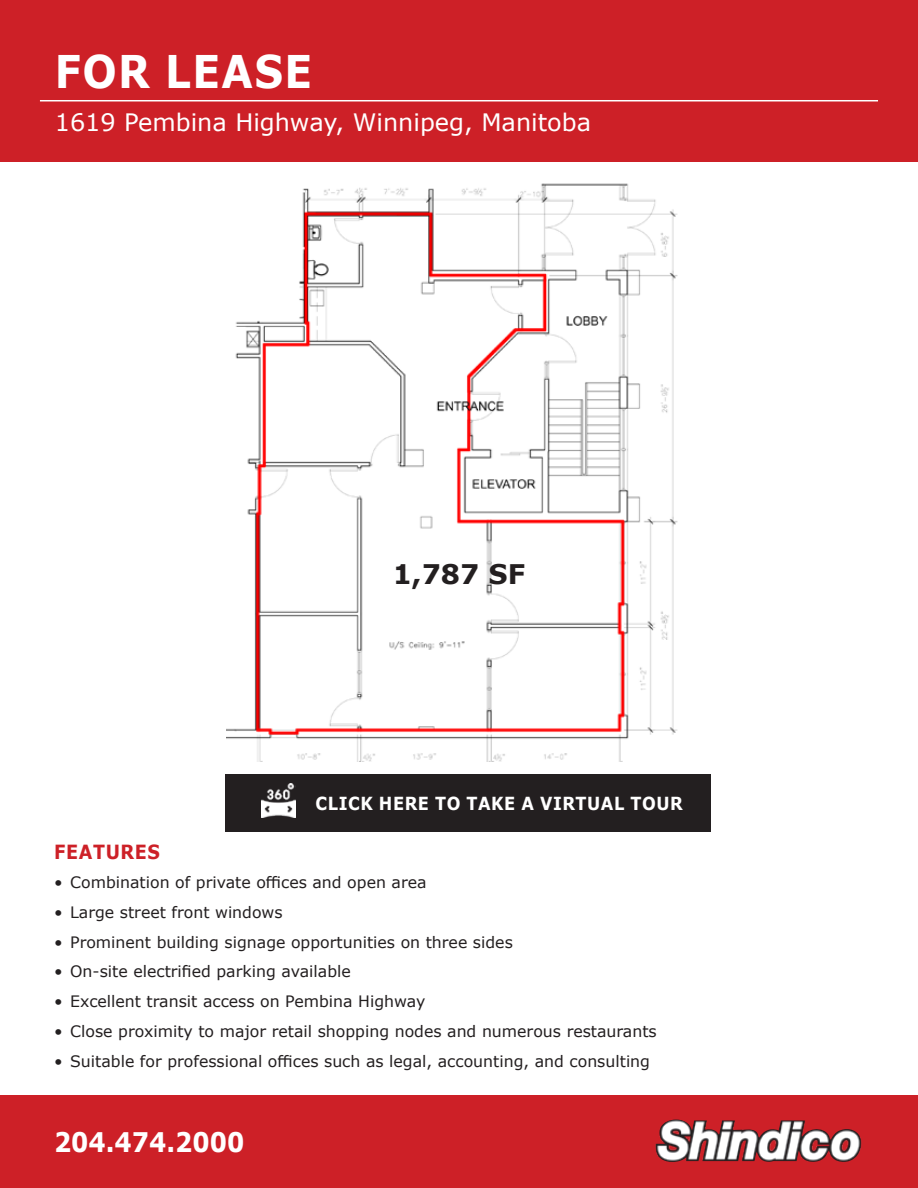
<style>
.page{position:relative;width:918px;height:1188px;background:#fff}
.page>*{position:absolute;margin:0;border:0;box-sizing:border-box;transform-origin:0 0}
.t1{font:700 45px "Verdana";letter-spacing:.035em;color:#fff;scale:.9 1}
.t2{font:700 27px "Verdana";color:#fff;scale:.9 1}
.t3{font:700 27px "Verdana";color:#231f20}
.t4{font:24px "Verdana";color:#fff}
.t5{font:700 19.5px "Verdana";letter-spacing:.035em;color:#cd2027;scale:.9 1}
.t6{font:700 18px "Verdana";letter-spacing:.035em;color:#fff;scale:.9 1}
.t7{font:15.75px "Verdana";color:#231f20}
</style>
<div class="page">
<div style="left:0;top:0;width:918px;height:162px;background:#cd2027"></div>
<div style="left:0;top:1096px;width:918px;height:92px;background:#cd2027"></div>
<img style="left:655px;top:1120px;width:207px;height:42px">
<hr style="left:40px;top:100px;width:838px;height:1px;background:#fff">
<div style="left:225px;top:775px;width:486px;height:57px;background:#231f20"></div>
<img style="left:262px;top:783px;width:34px;height:34px">
<img style="left:227px;top:183px;width:451px;height:578px">
<h1 class="t1" style="left:55px;top:40px;width:288px">FOR LEASE</h1>
<h3 class="t4" style="left:55px;top:106px;width:538px">1619 Pembina Highway, Winnipeg, Manitoba</h3>
<h2 class="t3" style="left:393px;top:555px;width:134px">1,787 SF</h2>
<p class="t6" style="left:315px;top:791px;width:410px">CLICK HERE TO TAKE A VIRTUAL TOUR</p>
<p class="t5" style="left:54px;top:838px;width:119px">FEATURES</p>
<p class="t7" style="left:54px;top:872px;width:374px">• Combination of private offices and open area</p>
<p class="t7" style="left:54px;top:902px;width:230px">• Large street front windows</p>
<p class="t7" style="left:54px;top:931px;width:460px">• Prominent building signage opportunities on three sides</p>
<p class="t7" style="left:54px;top:961px;width:298px">• On-site electrified parking available</p>
<p class="t7" style="left:54px;top:991px;width:373px">• Excellent transit access on Pembina Highway</p>
<p class="t7" style="left:54px;top:1020px;width:604px">• Close proximity to major retail shopping nodes and numerous restaurants</p>
<p class="t7" style="left:54px;top:1050px;width:598px">• Suitable for professional offices such as legal, accounting, and consulting</p>
<h2 class="t2" style="left:54px;top:1123px;width:213px">204.474.2000</h2>
</div>
